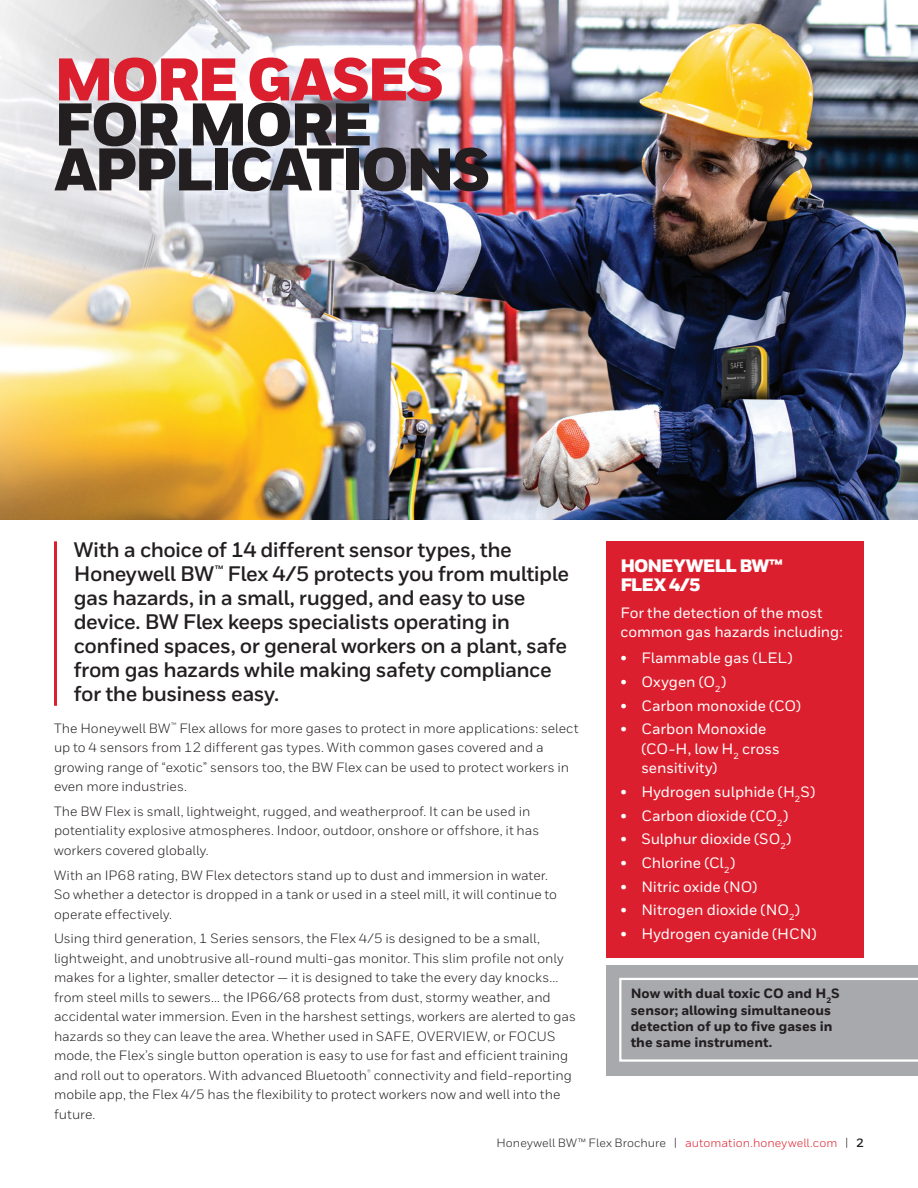
<style>
.page{position:relative;width:918px;height:1188px;background:#fff}
.page>*{position:absolute;margin:0;border:0;box-sizing:border-box;transform-origin:0 0}
.t1{font:900 60px/45px "Honeywell Sans";letter-spacing:-.05em;color:#231f20}
._08_Inside__Intro_Text{font:700 21px/24px "Honeywell Sans";letter-spacing:-.025em;color:#231f20}
._10_Inside__Body_Text{font:900 18px/19.5px "Honeywell Sans";letter-spacing:-.05em;color:#fff}
._10_Inside__Body_Text-2{font:500 15px/19.5px "Honeywell Sans";letter-spacing:-.005em;color:#fff}
._10_Inside__Body_Text-3{font:13.5px/19.5px "Honeywell Sans";color:#231f20}
.t2{font:800 13.5px/16.2px "Honeywell Sans";color:#231f20}
.t3{font:12px "Honeywell Sans";letter-spacing:.005em;color:#231f20}
.s1{color:#dc1f2e}
.s2{font-weight:700}
</style>
<div class="page">
<img style="left:0;top:0;width:918px;height:520px">
<hr style="left:54px;top:541px;width:3px;height:165px;background:#dc1f2e">
<div style="left:606px;top:541px;width:258px;height:416px;background:#dc1f2e"></div>
<div style="left:606px;top:966px;width:312px;height:110px;background:#a8a9ad"></div>
<svg style="left:619px;top:978px;width:299px;height:84px"></svg>
<p class="t1" style="left:54px;top:60px;width:438px"><span class="s1">MORE GASES<br></span>FOR MORE<br>APPLICATIONS</p>
<p class="_08_Inside__Intro_Text" style="left:74px;top:539px;width:497px">With a choice of 14 different sensor types, the Honeywell BW<sup>™</sup> Flex 4/5 protects you from multiple gas hazards, in a small, rugged, and easy to use device. BW Flex keeps specialists operating in confined spaces, or general workers on a plant, safe from gas hazards while making safety compliance for the business easy.</p>
<p class="_10_Inside__Body_Text-3" style="left:54px;top:718px;width:526px">The Honeywell BW<sup>™</sup> Flex allows for more gases to protect in more applications: select up to 4 sensors from 12 different gas types. With common gases covered and a growing range of “exotic” sensors too, the BW Flex can be used to protect workers in even more industries.</p>
<p class="_10_Inside__Body_Text-3" style="left:54px;top:801px;width:487px">The BW Flex is small, lightweight, rugged, and weatherproof. It can be used in potentiality explosive atmospheres. Indoor, outdoor, onshore or offshore, it has workers covered globally.</p>
<p class="_10_Inside__Body_Text-3" style="left:54px;top:865px;width:505px">With an IP68 rating, BW Flex detectors stand up to dust and immersion in water.<br>So whether a detector is dropped in a tank or used in a steel mill, it will continue to operate effectively.</p>
<p class="_10_Inside__Body_Text-3" style="left:54px;top:929px;width:523px">Using third generation, 1 Series sensors, the Flex 4/5 is designed to be a small, lightweight, and unobtrusive all-round multi-gas monitor. This slim profile not only makes for a lighter, smaller detector — it is designed to take the every day knocks... from steel mills to sewers... the IP66/68 protects from dust, stormy weather, and accidental water immersion. Even in the harshest settings, workers are alerted to gas hazards so they can leave the area. Whether used in SAFE, OVERVIEW, or FOCUS mode, the Flex’s single button operation is easy to use for fast and efficient training and roll out to operators. With advanced Bluetooth<sup>®</sup> connectivity and field-reporting mobile app, the Flex 4/5 has the flexibility to protect workers now and well into the future.</p>
<p class="_10_Inside__Body_Text" style="left:620px;top:557px;width:164px">HONEYWELL BW™<br>FLEX 4/5</p>
<p class="_10_Inside__Body_Text-2" style="left:620px;top:603px;width:224px">For the detection of the most common gas hazards including:</p>
<p class="_10_Inside__Body_Text-2" style="left:620px;top:649px;width:174px">• Flammable gas (LEL)</p>
<p class="_10_Inside__Body_Text-2" style="left:620px;top:672px;width:107px">• Oxygen (O<sub>2</sub>)</p>
<p class="_10_Inside__Body_Text-2" style="left:620px;top:696px;width:182px">• Carbon monoxide (CO)</p>
<p class="_10_Inside__Body_Text-2" style="left:641px;top:720px;width:140px;text-indent:-21px">• Carbon Monoxide (CO-H, low H<sub>2</sub> cross sensitivity)</p>
<p class="_10_Inside__Body_Text-2" style="left:620px;top:782px;width:196px">• Hydrogen sulphide (H<sub>2</sub>S)</p>
<p class="_10_Inside__Body_Text-2" style="left:620px;top:806px;width:169px">• Carbon dioxide (CO<sub>2</sub>)</p>
<p class="_10_Inside__Body_Text-2" style="left:620px;top:830px;width:173px">• Sulphur dioxide (SO<sub>2</sub>)</p>
<p class="_10_Inside__Body_Text-2" style="left:620px;top:853px;width:116px">• Chlorine (Cl<sub>2</sub>)</p>
<p class="_10_Inside__Body_Text-2" style="left:620px;top:877px;width:139px">• Nitric oxide (NO)</p>
<p class="_10_Inside__Body_Text-2" style="left:620px;top:901px;width:181px">• Nitrogen dioxide (NO<sub>2</sub>)</p>
<p class="_10_Inside__Body_Text-2" style="left:620px;top:924px;width:198px">• Hydrogen cyanide (HCN)</p>
<p class="t2" style="left:631px;top:986px;width:211px">Now with dual toxic CO and H<sub>2</sub>S sensor; allowing simultaneous detection of up to five gases in the same instrument.</p>
<p class="t3" style="left:497px;top:1135px;width:369px">Honeywell BW™ Flex Brochure | <span class="s1">automation.honeywell.com</span> | <span class="s2">2</span></p>
</div>
